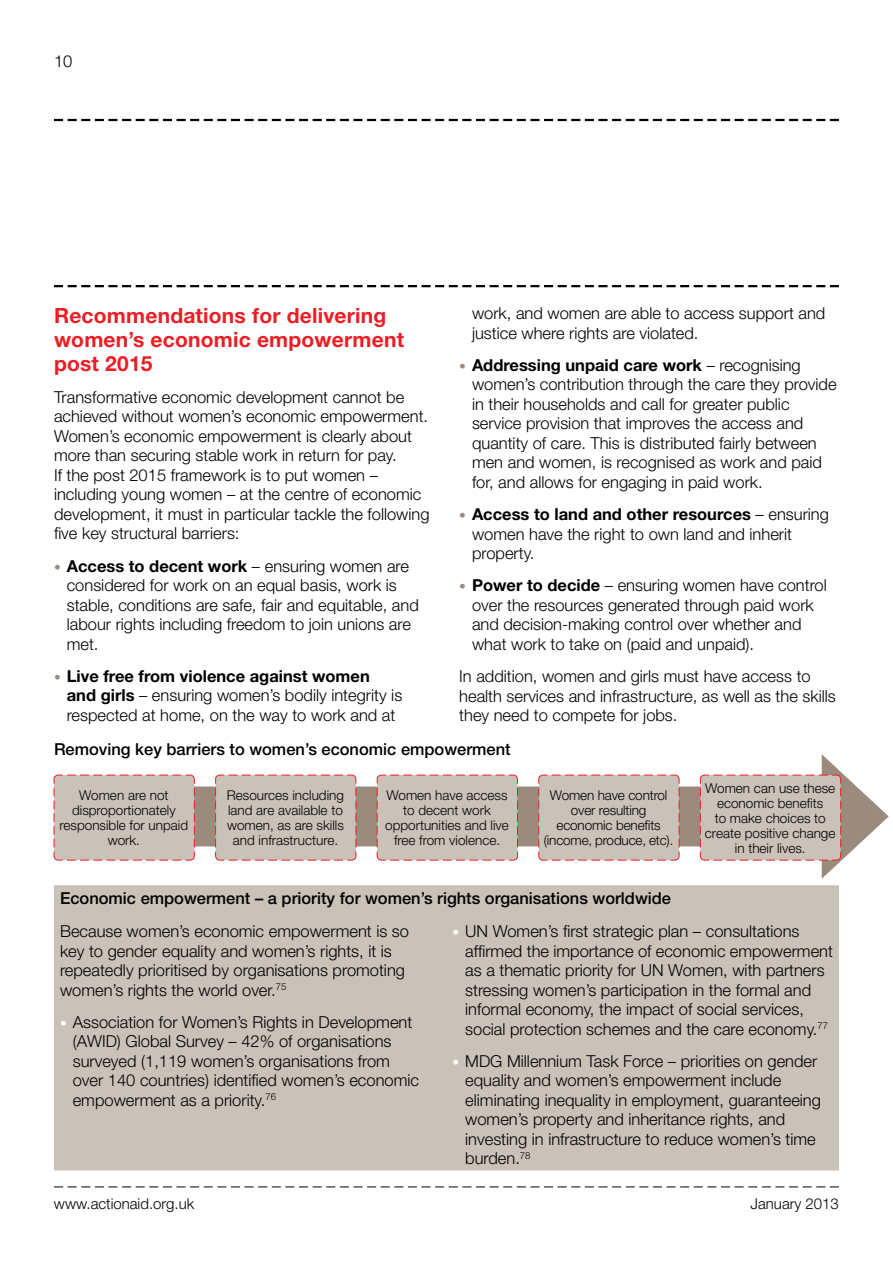
<style>
.page{position:relative;width:893px;height:1263px;background:#fff}
.page>*{position:absolute;margin:0;border:0;box-sizing:border-box;transform-origin:0 0}
.t1{font:700 21px/24px "Helvetica Neue";letter-spacing:.01em;color:#ed1d24}
.t2{font:300 16.5px/19.5px "Helvetica Neue";color:#000}
.t3{font:500 16.5px "Helvetica Neue";color:#000}
.t4{font:300 15px "Helvetica Neue";color:#000}
.t5{font:300 13.5px/15px "Helvetica Neue";color:#000;text-align:center}
.s1{font-size:13.5px;color:#9a8b7d}
.s2{font-weight:700}
.s3{font-size:13.5px;color:#fff}
</style>
<div class="page">
<svg style="left:54px;top:1186px;width:785px;height:1px"></svg>
<svg style="left:54px;top:119px;width:785px;height:2px"></svg>
<svg style="left:54px;top:285px;width:785px;height:2px"></svg>
<div style="left:54px;top:786px;width:786px;height:60px;background:#9a8b7d"></div>
<div style="left:54px;top:885px;width:785px;height:285px;background:#c9c2b8"></div>
<div style="left:53px;top:774px;width:142px;height:87px;background:#c9c2b8"></div>
<div style="left:215px;top:774px;width:142px;height:87px;background:#c9c2b8"></div>
<div style="left:376px;top:774px;width:142px;height:87px;background:#c9c2b8"></div>
<div style="left:538px;top:774px;width:142px;height:87px;background:#c9c2b8"></div>
<svg style="left:700px;top:754px;width:189px;height:125px"></svg>
<p class="t2" style="left:54px;top:51px;width:20px">10</p>
<p class="t2" style="left:472px;top:303px;width:355px">work, and women are able to access support and justice where rights are violated.</p>
<p class="t2" style="left:472px;top:355px;width:366px;text-indent:-13px"><span class="s1">•</span> <span class="s2">Addressing unpaid care work</span> – recognising women’s contribution through the care they provide in their households and call for greater public service provision that improves the access and quantity of care. This is distributed fairly between men and women, is recognised as work and paid for, and allows for engaging in paid work.</p>
<p class="t2" style="left:472px;top:504px;width:358px;text-indent:-13px"><span class="s1">•</span> <span class="s2">Access to land and other resources</span> – ensuring women have the right to own land and inherit property.</p>
<p class="t2" style="left:472px;top:575px;width:356px;text-indent:-13px"><span class="s1">•</span> <span class="s2">Power to decide</span> – ensuring women have control over the resources generated through paid work and decision-making control over whether and what work to take on (paid and unpaid).</p>
<p class="t2" style="left:459px;top:666px;width:378px">In addition, women and girls must have access to health services and infrastructure, as well as the skills they need to compete for jobs.</p>
<p class="t3" style="left:54px;top:739px;width:458px">Removing key barriers to women’s economic empowerment</p>
<p class="t1" style="left:54px;top:303px;width:352px">Recommendations for delivering women’s economic empowerment post 2015</p>
<p class="t2" style="left:54px;top:387px;width:377px">Transformative economic development cannot be achieved without women’s economic empowerment.<br>Women’s economic empowerment is clearly about more than securing stable work in return for pay.<br>If the post 2015 framework is to put women – including young women – at the centre of economic development, it must in particular tackle the following five key structural barriers:</p>
<p class="t2" style="left:67px;top:556px;width:354px;text-indent:-13px"><span class="s1">•</span> <span class="s2">Access to decent work</span> – ensuring women are considered for work on an equal basis, work is stable, conditions are safe, fair and equitable, and labour rights including freedom to join unions are met.</p>
<p class="t2" style="left:67px;top:666px;width:337px;text-indent:-13px"><span class="s1">•</span> <span class="s2">Live free from violence against women and girls</span> – ensuring women’s bodily integrity is respected at home, on the way to work and at</p>
<p class="t5" style="left:60px;top:788px;width:130px">Women are not disproportionately responsible for unpaid work.</p>
<p class="t5" style="left:227px;top:788px;width:119px">Resources including land are available to women, as are skills and infrastructure.</p>
<p class="t5" style="left:385px;top:788px;width:125px">Women have access to decent work opportunities and live free from violence.</p>
<p class="t5" style="left:544px;top:788px;width:131px">Women have control over resulting economic benefits (income, produce, etc).</p>
<p class="t5" style="left:705px;top:780px;width:132px">Women can use these economic benefits<br>to make choices to create positive change in their lives.</p>
<p class="t3" style="left:60px;top:888px;width:613px">Economic empowerment – a priority for women’s rights organisations worldwide</p>
<p class="t2" style="left:60px;top:921px;width:351px">Because women’s economic empowerment is so key to gender equality and women’s rights, it is repeatedly prioritised by organisations promoting women’s rights the world over.<sup>75</sup></p>
<p class="t2" style="left:73px;top:1012px;width:348px;text-indent:-13px"><span class="s3">•</span> Association for Women’s Rights in Development (AWID) Global Survey – 42% of organisations surveyed (1,119 women’s organisations from over 140 countries) identified women’s economic empowerment as a priority.<sup>76</sup></p>
<p class="t2" style="left:465px;top:921px;width:369px;text-indent:-13px"><span class="s3">•</span> UN Women’s first strategic plan – consultations affirmed the importance of economic empowerment as a thematic priority for UN Women, with partners stressing women’s participation in the formal and informal economy, the impact of social services, social protection schemes and the care economy.<sup>77</sup></p>
<p class="t2" style="left:465px;top:1051px;width:357px;text-indent:-13px"><span class="s3">•</span> MDG Millennium Task Force – priorities on gender equality and women’s empowerment include eliminating inequality in employment, guaranteeing women’s property and inheritance rights, and investing in infrastructure to reduce women’s time burden.<sup>78</sup></p>
<p class="t4" style="left:54px;top:1194px;width:142px">www.actionaid.org.uk</p>
<p class="t4" style="left:751px;top:1194px;width:90px">January 2013</p>
</div>
